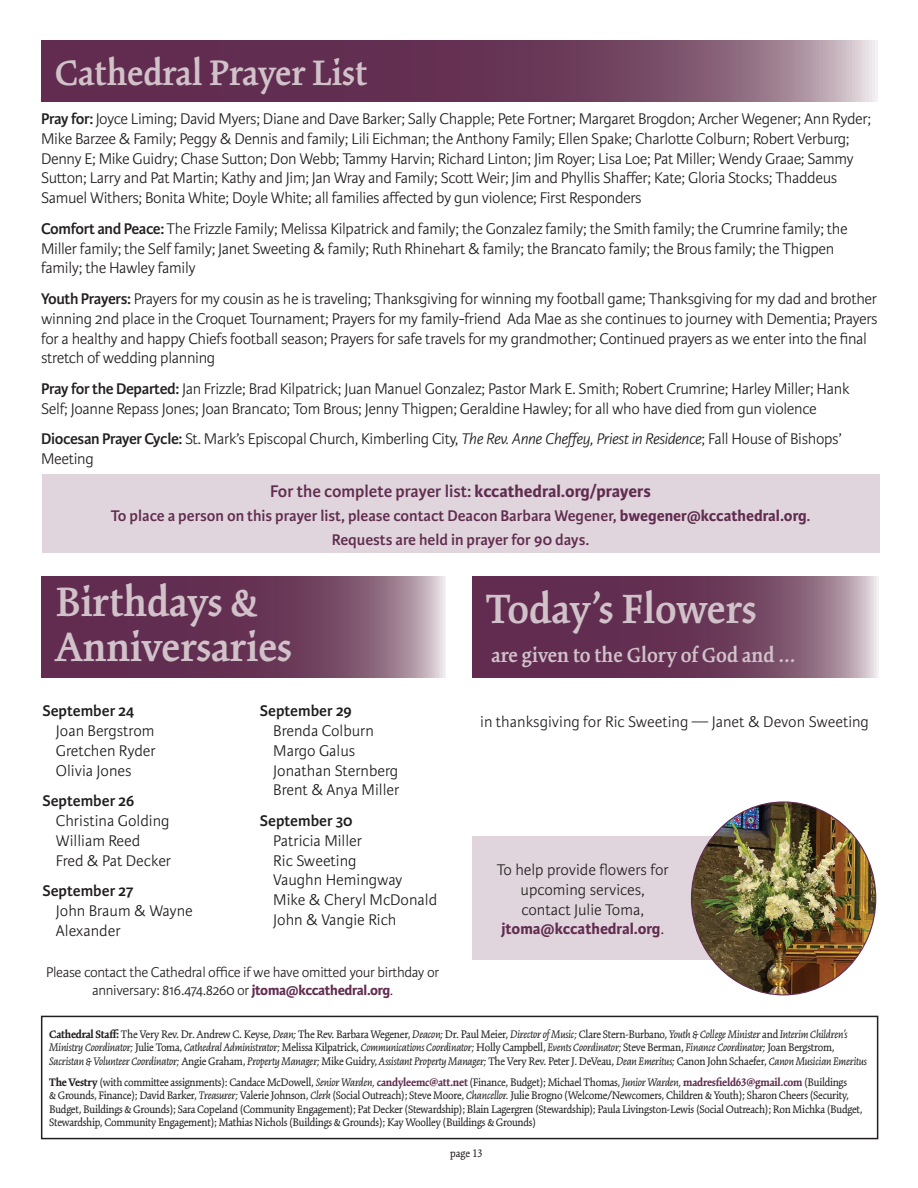
<style>
.page{position:relative;width:918px;height:1188px;background:#fff}
.page>*{position:absolute;margin:0;border:0;box-sizing:border-box;transform-origin:0 0}
.t1{font:600 45px/45px "Kinesis Pro 3";color:#d1c2ca}
.t2{font:600 39px "Kinesis Pro 3";color:#d1c2ca}
.t3{font:600 22.5px "Kinesis Pro 3";color:#d1c2ca}
.t4{font:600 18px "Karmina Sans";color:#612c50}
.t5{font:300 16.5px/19.8px "Karmina Sans";letter-spacing:-.02em;color:#231f20}
.t6{font:300 16.5px/19.8px "Karmina Sans";color:#1f1c1d}
.t7{font:300 16.5px/19.8px "Karmina Sans";color:#231f20;text-align:center}
.t8{font:600 16.5px/24.2px "Karmina Sans";color:#612c50;text-align:center}
.t9{font:600 16.5px "Karmina Sans";color:#1f1c1d}
.t10{font:300 15px/18px "Karmina Sans";letter-spacing:-.02em;color:#231f20;text-align:center}
.t11{font:12px/13.5px "Kinesis Pro 3";letter-spacing:-.02em;color:#231f20}
.t12{font:italic 12px/13.5px "Kinesis Pro 3";letter-spacing:-.02em;color:#231f20}
.s1{font-weight:600}
.s2{font-style:italic}
.s3{font-weight:700}
.s4{font-weight:700;color:#612c50}
.s5{font-weight:700;font-style:normal}
.s6{font-style:normal}
</style>
<div class="page">
<div style="left:42px;top:475px;width:837px;height:78px;background:#e0d5dc"></div>
<svg style="left:41px;top:41px;width:837px;height:61px;background:#754865"></svg>
<div style="left:41px;top:1016px;width:837px;height:123px;border:2px solid #231f20"></div>
<svg style="left:42px;top:577px;width:404px;height:100px;background:#754765"></svg>
<svg style="left:472px;top:577px;width:406px;height:100px;background:#754764"></svg>
<div style="left:472px;top:837px;width:323px;height:123px;background:#e0d5dc"></div>
<img style="left:691px;top:803px;width:185px;height:192px">
<h2 class="t2" style="left:55px;top:50px;width:314px">Cathedral Prayer List</h2>
<p class="t5" style="left:41px;top:109px;width:832px"><span class="s1">Pray for:</span> Joyce Liming; David Myers; Diane and Dave Barker; Sally Chapple; Pete Fortner; Margaret Brogdon; Archer Wegener; Ann Ryder; Mike Barzee &amp; Family; Peggy &amp; Dennis and family; Lili Eichman; the Anthony Family; Ellen Spake; Charlotte Colburn; Robert Verburg; Denny E; Mike Guidry; Chase Sutton; Don Webb; Tammy Harvin; Richard Linton; Jim Royer; Lisa Loe; Pat Miller; Wendy Graae; Sammy Sutton; Larry and Pat Martin; Kathy and Jim; Jan Wray and Family; Scott Weir; Jim and Phyllis Shaffer; Kate; Gloria Stocks; Thaddeus Samuel Withers; Bonita White; Doyle White; all families affected by gun violence; First Responders</p>
<p class="t5" style="left:41px;top:219px;width:808px"><span class="s1">Comfort and Peace:</span> The Frizzle Family; Melissa Kilpatrick and family; the Gonzalez family; the Smith family; the Crumrine family; the<br>Miller family; the Self family; Janet Sweeting &amp; family; Ruth Rhinehart &amp; family; the Brancato family; the Brous family; the Thigpen family; the Hawley family</p>
<p class="t5" style="left:41px;top:289px;width:838px"><span class="s1">Youth Prayers:</span> Prayers for my cousin as he is traveling; Thanksgiving for winning my football game; Thanksgiving for my dad and brother winning 2nd place in the Croquet Tournament; Prayers for my family-friend Ada Mae as she continues to journey with Dementia; Prayers for a healthy and happy Chiefs football season; Prayers for safe travels for my grandmother; Continued prayers as we enter into the final stretch of wedding planning</p>
<p class="t5" style="left:41px;top:379px;width:810px"><span class="s1">Pray for the Departed:</span> Jan Frizzle; Brad Kilpatrick; Juan Manuel Gonzalez; Pastor Mark E. Smith; Robert Crumrine; Harley Miller; Hank<br>Self; Joanne Repass Jones; Joan Brancato; Tom Brous; Jenny Thigpen; Geraldine Hawley; for all who have died from gun violence</p>
<p class="t5" style="left:41px;top:430px;width:802px"><span class="s1">Diocesan Prayer Cycle:</span> St. Mark’s Episcopal Church, Kimberling City, <span class="s2">The Rev. Anne Cheffey, Priest in Residence</span>; Fall House of Bishops’<br>Meeting</p>
<p class="t4" style="left:270px;top:481px;width:382px">For the complete prayer list: <span class="s3">kccathedral.org/prayers</span></p>
<p class="t8" style="left:111px;top:504px;width:701px">To place a person on this prayer list, please contact Deacon Barbara Wegener, <span class="s3">bwegener@kccathedral.org</span>.<br>Requests are held in prayer for 90 days.</p>
<h1 class="t1" style="left:55px;top:579px;width:238px">Birthdays &amp;<br>Anniversaries</h1>
<p class="t9" style="left:42px;top:701px;width:93px">September 24</p>
<p class="t6" style="left:56px;top:721px;width:101px;text-align:justify">Joan Bergstrom Gretchen Ryder Olivia Jones</p>
<p class="t9" style="left:42px;top:791px;width:94px">September 26</p>
<p class="t6" style="left:56px;top:811px;width:117px">Christina Golding<br>William Reed<br>Fred &amp; Pat Decker</p>
<p class="t9" style="left:42px;top:882px;width:93px">September 27</p>
<p class="t6" style="left:56px;top:901px;width:138px">John Braum &amp; Wayne<br>Alexander</p>
<p class="t9" style="left:260px;top:702px;width:94px">September 29</p>
<p class="t6" style="left:273px;top:721px;width:128px">Brenda Colburn<br>Margo Galus<br>Jonathan Sternberg<br>Brent &amp; Anya Miller</p>
<p class="t9" style="left:260px;top:811px;width:94px">September 30</p>
<p class="t6" style="left:273px;top:831px;width:165px">Patricia Miller<br>Ric Sweeting<br>Vaughn Hemingway<br>Mike &amp; Cheryl McDonald<br>John &amp; Vangie Rich</p>
<p class="t10" style="left:46px;top:964px;width:395px">Please contact the Cathedral office if we have omitted your birthday or anniversary: 816.474.8260 or <span class="s4">jtoma@kccathedral.org</span>.</p>
<h1 class="t1" style="left:486px;top:586px;width:272px">Today’s Flowers</h1>
<h3 class="t3" style="left:492px;top:642px;width:305px">are given to the Glory of God and ...</h3>
<p class="t7" style="left:480px;top:712px;width:390px">in thanksgiving for Ric Sweeting — Janet &amp; Devon Sweeting</p>
<p class="t7" style="left:497px;top:860px;width:174px">To help provide flowers for upcoming services, contact Julie Toma, <span class="s4">jtoma@kccathedral.org</span>.</p>
<p class="t12" style="left:49px;top:1027px;width:820px"><span class="s5">Cathedral Staff:</span> <span class="s6">The Very Rev. Dr. Andrew C. Keyse,</span> Dean; <span class="s6">The Rev. Barbara Wegener,</span> Deacon; <span class="s6">Dr. Paul Meier,</span> Director of Music; <span class="s6">Clare Stern-Burbano,</span> Youth &amp; College Minister <span class="s6">and</span> Interim Children’s<br>Ministry Coordinator; <span class="s6">Julie Toma,</span> Cathedral Administrator; <span class="s6">Melissa Kilpatrick,</span> Communications Coordinator; <span class="s6">Holly Campbell,</span> Events Coordinator; <span class="s6">Steve Berman,</span> Finance Coordinator; <span class="s6">Joan Bergstrom,<br></span>Sacristan &amp; Volunteer Coordinator; <span class="s6">Angie Graham,</span> Property Manager; <span class="s6">Mike Guidry,</span> Assistant Property Manager; <span class="s6">The Very Rev. Peter J. DeVeau,</span> Dean Emeritus; <span class="s6">Canon John Schaefer,</span> Canon Musician Emeritus</p>
<p class="t11" style="left:49px;top:1075px;width:815px"><span class="s3">The Vestry</span> (with committee assignments): Candace McDowell, <span class="s2">Senior Warden,</span> <span class="s4">candyleemc@att.net</span> (Finance, Budget); Michael Thomas, <span class="s2">Junior Warden,</span> <span class="s4">madresfield63@gmail.com</span> (Buildings<br>&amp; Grounds, Finance); David Barker, <span class="s2">Treasurer;</span> Valerie Johnson, <span class="s2">Clerk</span> (Social Outreach); Steve Moore, <span class="s2">Chancellor.</span> Julie Brogno (Welcome/Newcomers, Children &amp; Youth); Sharon Cheers (Security, Budget, Buildings &amp; Grounds); Sara Copeland (Community Engagement); Pat Decker (Stewardship); Blain Lagergren (Stewardship); Paula Livingston-Lewis (Social Outreach); Ron Michka (Budget, Stewardship, Community Engagement); Mathias Nichols (Buildings &amp; Grounds); Kay Woolley (Buildings &amp; Grounds)</p>
<p class="t11" style="left:450px;top:1147px;width:34px">page 13</p>
</div>
